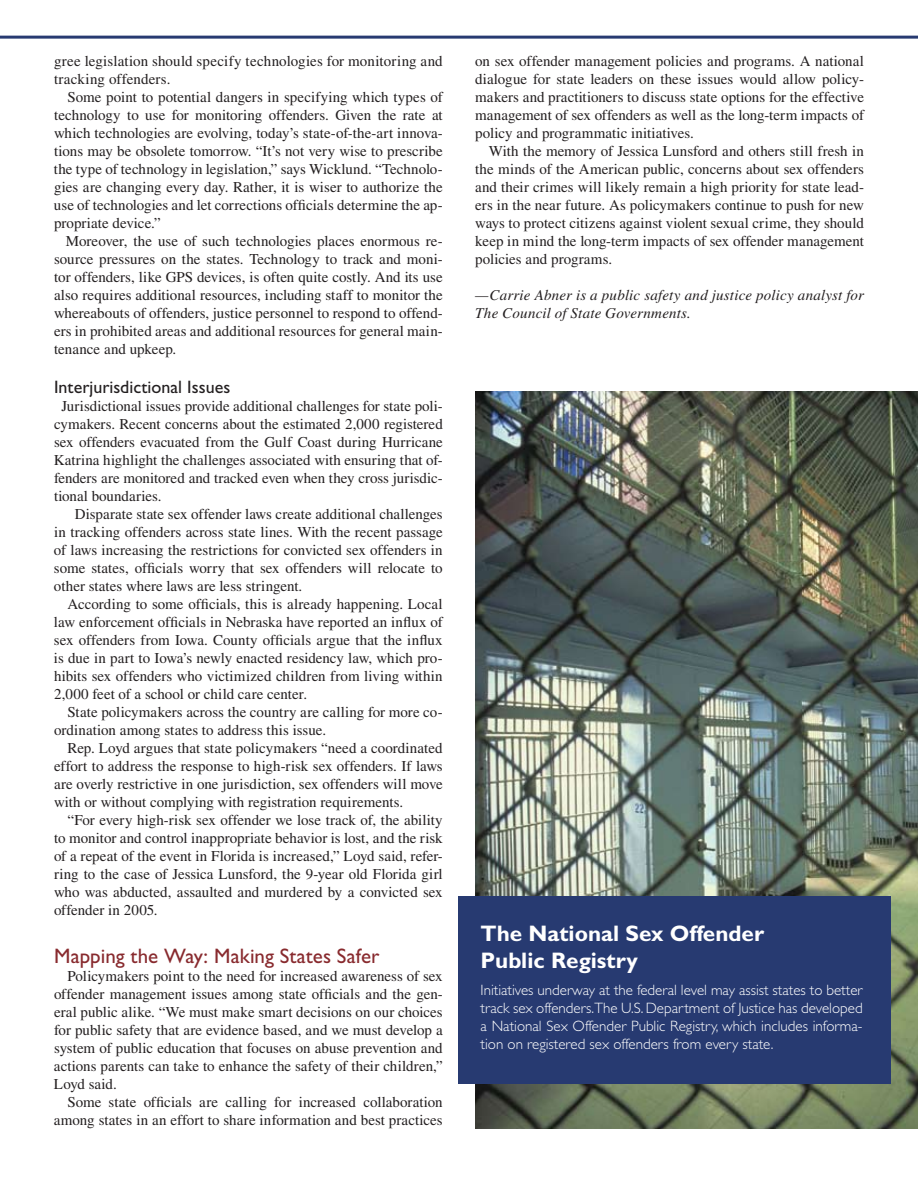
<style>
.page{position:relative;width:918px;height:1188px;background:#fff}
.page>*{position:absolute;margin:0;border:0;box-sizing:border-box;transform-origin:0 0}
.t1{font:700 22.5px/27px "Gill Sans";color:#fff}
.t2{font:21px "Gill Sans";color:#882a2e}
.t3{font:18px "Gill Sans";color:#231f20}
.t4{font:15px/18px "Times";color:#231f20;text-align:justify}
.t5{font:300 15px/18px "Gill Sans";color:#fff;text-align:justify}
.t6{font:italic 15px/18px "Times";letter-spacing:.01em;color:#231f20}
</style>
<div class="page">
<img style="left:475px;top:392px;width:443px;height:736px">
<div style="left:459px;top:896px;width:432px;height:188px;background:#273a71"></div>
<hr style="left:0;top:36px;width:918px;height:3px;background:#273a71">
<p class="t4" style="left:54px;top:52px;width:390px">gree legislation should specify technologies for monitoring and tracking offenders.</p>
<p class="t4" style="left:54px;top:88px;width:390px;text-indent:14px">Some point to potential dangers in specifying which types of technology to use for monitoring offenders. Given the rate at which technologies are evolving, today’s state-of-the-art innova&shy;tions may be obsolete tomorrow. “It’s not very wise to prescribe the type of technology in legislation,” says Wicklund. “Technolo&shy;gies are changing every day. Rather, it is wiser to authorize the use of technologies and let corrections officials determine the ap&shy;propriate device.”</p>
<p class="t4" style="left:54px;top:232px;width:390px;text-indent:12px">Moreover, the use of such technologies places enormous re&shy;source pressures on the states. Technology to track and moni&shy;tor offenders, like GPS devices, is often quite costly. And its use also requires additional resources, including staff to monitor the whereabouts of offenders, justice personnel to respond to offend&shy;ers in prohibited areas and additional resources for general main&shy;tenance and upkeep.</p>
<p class="t3" style="left:54px;top:377px;width:178px">Interjurisdictional Issues</p>
<p class="t4" style="left:54px;top:397px;width:390px;text-indent:7px">Jurisdictional issues provide additional challenges for state poli&shy;cymakers. Recent concerns about the estimated 2,000 registered sex offenders evacuated from the Gulf Coast during Hurricane Katrina highlight the challenges associated with ensuring that of&shy;fenders are monitored and tracked even when they cross jurisdic&shy;tional boundaries.</p>
<p class="t4" style="left:54px;top:505px;width:390px;text-indent:21px">Disparate state sex offender laws create additional challenges in tracking offenders across state lines. With the recent passage of laws increasing the restrictions for convicted sex offenders in some states, officials worry that sex offenders will relocate to other states where laws are less stringent.</p>
<p class="t4" style="left:54px;top:595px;width:390px;text-indent:14px">According to some officials, this is already happening. Local law enforcement officials in Nebraska have reported an influx of sex offenders from Iowa. County officials argue that the influx is due in part to Iowa’s newly enacted residency law, which pro&shy;hibits sex offenders who victimized children from living within 2,000 feet of a school or child care center.</p>
<p class="t4" style="left:54px;top:703px;width:390px;text-indent:14px">State policymakers across the country are calling for more co&shy;ordination among states to address this issue.</p>
<p class="t4" style="left:54px;top:739px;width:390px;text-indent:14px">Rep. Loyd argues that state policymakers “need a coordinated effort to address the response to high-risk sex offenders. If laws are overly restrictive in one jurisdiction, sex offenders will move with or without complying with registration requirements.</p>
<p class="t4" style="left:54px;top:811px;width:390px;text-indent:14px">“For every high-risk sex offender we lose track of, the ability to monitor and control inappropriate behavior is lost, and the risk of a repeat of the event in Florida is increased,” Loyd said, refer&shy;ring to the case of Jessica Lunsford, the 9-year old Florida girl who was abducted, assaulted and murdered by a convicted sex offender in 2005.</p>
<h2 class="t2" style="left:54px;top:944px;width:327px">Mapping the Way: Making States Safer</h2>
<p class="t4" style="left:54px;top:967px;width:390px;text-indent:14px">Policymakers point to the need for increased awareness of sex offender management issues among state officials and the gen&shy;eral public alike. “We must make smart decisions on our choices for public safety that are evidence based, and we must develop a system of public education that focuses on abuse prevention and actions parents can take to enhance the safety of their children,” Loyd said.</p>
<p class="t4" style="left:54px;top:1093px;width:390px;text-align:right">Some state officials are calling for increased collaboration among states in an effort to share information and best practices</p>
<p class="t4" style="left:475px;top:52px;width:390px">on sex offender management policies and programs. A national dialogue for state leaders on these issues would allow policy&shy;makers and practitioners to discuss state options for the effective management of sex offenders as well as the long-term impacts of policy and programmatic initiatives.</p>
<p class="t4" style="left:475px;top:142px;width:390px;text-indent:14px">With the memory of Jessica Lunsford and others still fresh in the minds of the American public, concerns about sex offenders and their crimes will likely remain a high priority for state lead&shy;ers in the near future. As policymakers continue to push for new ways to protect citizens against violent sexual crime, they should keep in mind the long-term impacts of sex offender management policies and programs.</p>
<p class="t6" style="left:475px;top:286px;width:390px">—Carrie Abner is a public safety and justice policy analyst for<br>The Council of State Governments.</p>
<h1 class="t1" style="left:481px;top:920px;width:285px">The National Sex Offender<br>Public Registry</h1>
<p class="t5" style="left:481px;top:981px;width:384px">Initiatives underway at the federal level may assist states to better track sex offenders.The U.S. Department of Justice has developed a National Sex Offender Public Registry, which includes informa&shy;tion on registered sex offenders from every state.</p>
</div>
